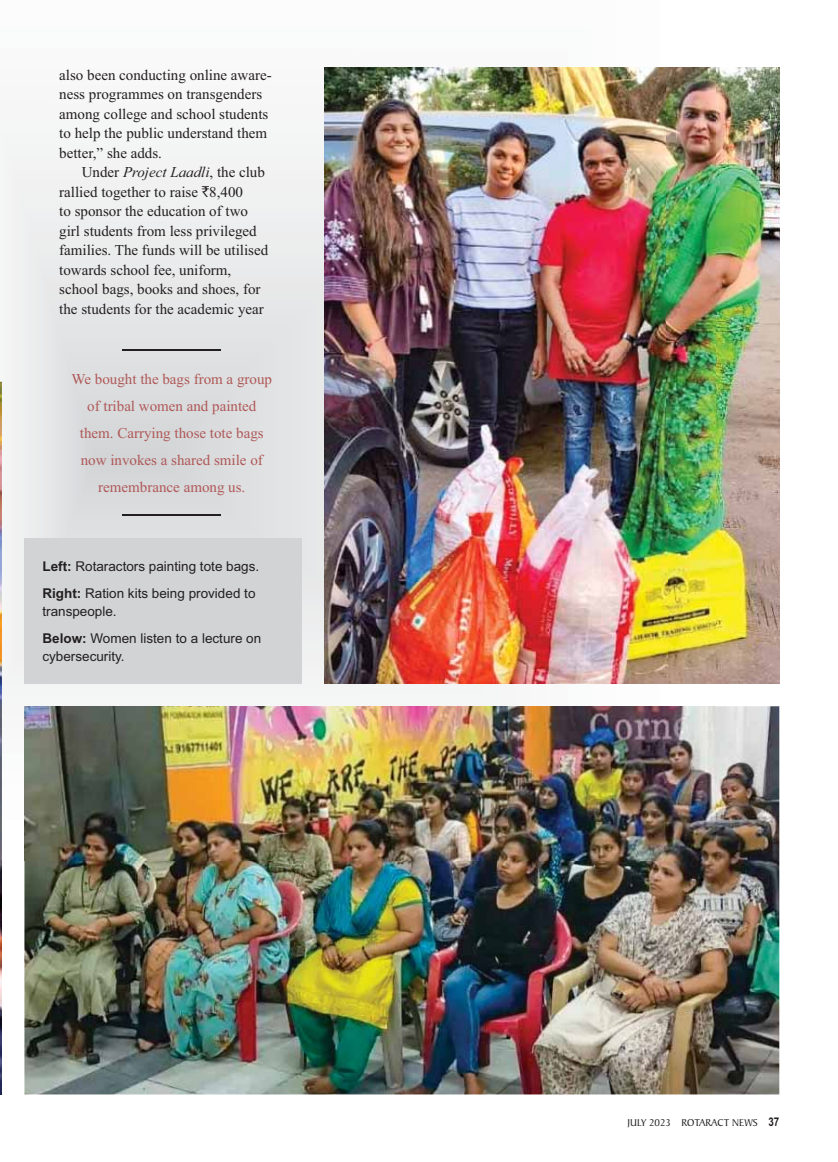
<style>
.page{position:relative;width:838px;height:1162px;background:#fff}
.page>*{position:absolute;margin:0;border:0;box-sizing:border-box;transform-origin:0 0}
.t1{font:15px/19.5px "Times New Roman";color:#231f20}
.t2{font:15px/27px "Times New Roman";color:#af5858;text-align:center}
.t3{font:13.5px/27px "Arial";color:#231f20}
.t4{font:10.5px "Baker Signet BT";color:#231f20}
.s1{font-style:italic}
.s2{font-family:"Rupee Foradian"}
.s3{font-weight:700}
.s4{font-family:"Arial Narrow";font-weight:700;font-size:12px}
</style>
<div class="page">
<img style="left:49px;top:26px;width:308px;height:680px">
<img style="left:357px;top:683px;width:359px;height:11px">
<img style="left:357px;top:67px;width:359px;height:1px">
<img style="left:0;top:382px;width:2px;height:712px">
<img style="left:325px;top:68px;width:454px;height:615px">
<img style="left:24px;top:706px;width:755px;height:388px">
<img style="left:24px;top:706px;width:692px;height:154px">
<hr style="left:123px;top:349px;width:98px;height:2px;background:#231f20">
<hr style="left:123px;top:514px;width:98px;height:2px;background:#231f20">
<div style="left:24px;top:538px;width:278px;height:145px;background:#d1d3d4"></div>
<p class="t1" style="left:59px;top:66px;width:214px">also been conducting online aware&shy;ness programmes on transgenders among college and school students to help the public understand them better,” she adds.</p>
<p class="t1" style="left:59px;top:164px;width:210px;text-indent:22px">Under <span class="s1">Project Laadli</span>, the club rallied together to raise <span class="s2">`</span>8,400<br>to sponsor the education of two girl students from less privileged families. The funds will be utilised towards school fee, uniform, school bags, books and shoes, for the students for the academic year</p>
<p class="t2" style="left:72px;top:366px;width:202px">We bought the bags from a group of tribal women and painted them. Carrying those tote bags now invokes a shared smile of remembrance among us.</p>
<p class="t3" style="left:42px;top:553px;width:218px"><span class="s3">Left:</span> Rotaractors painting tote bags.<br><span class="s3">Right:</span> Ration kits being provided to</p>
<p class="t3" style="left:42px;top:598px;width:220px">transpeople.<br><span class="s3">Below:</span> Women listen to a lecture on</p>
<p class="t3" style="left:42px;top:643px;width:84px">cybersecurity.</p>
<p class="t4" style="left:628px;top:1118px;width:153px">JULY 2023 ROTARACT NEWS <span class="s4">37</span></p>
</div>
